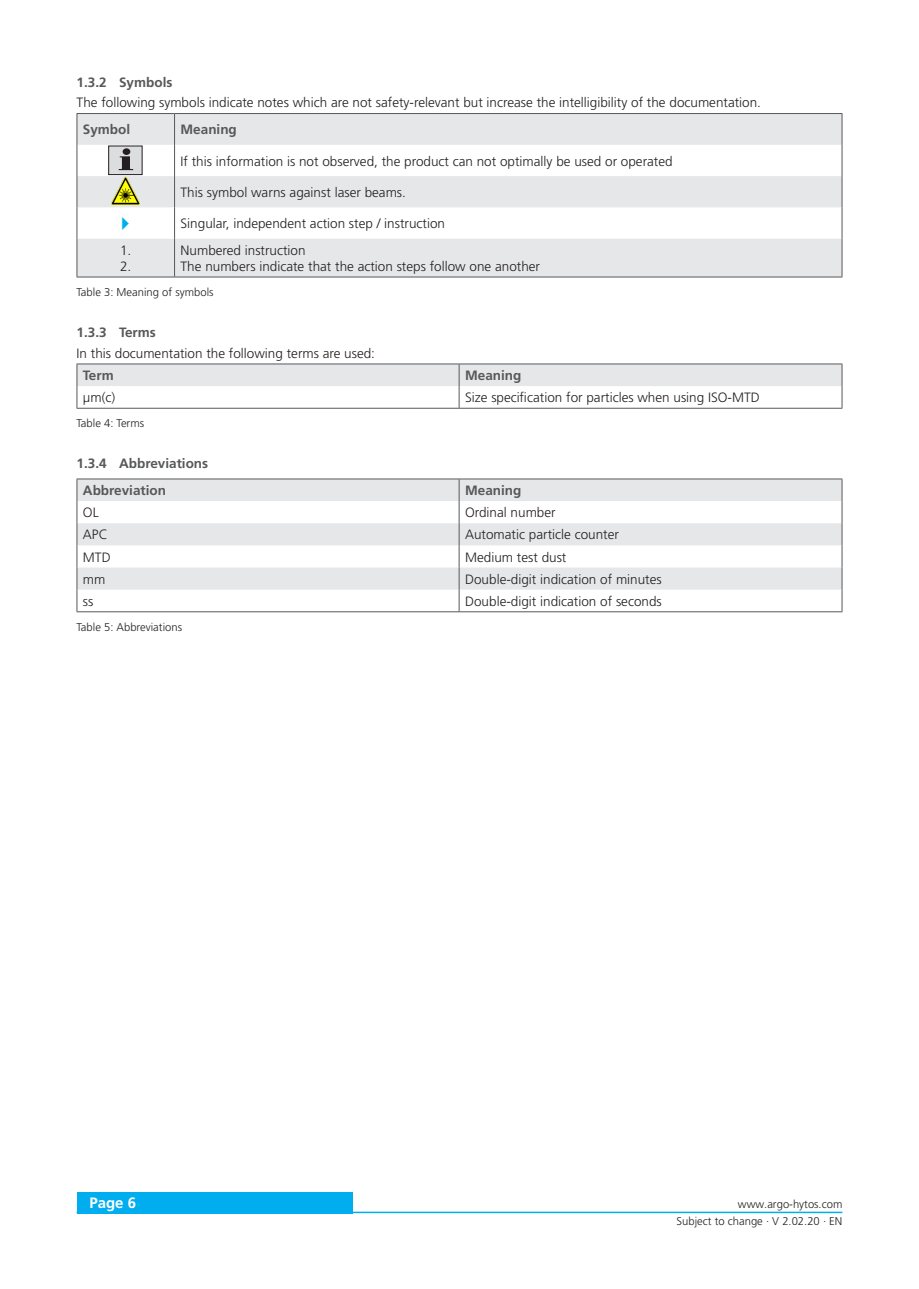
<style>
.page{position:relative;width:919px;height:1289px;background:#fff}
.page>*{position:absolute;margin:0;border:0;box-sizing:border-box;transform-origin:0 0}
.t1{font:700 15px "Frutiger LT Pro";color:#fff}
._06_Copytext{font:300 13.5px/16.2px "Frutiger LT Pro";color:#231f20}
._05_Subline_Copytext{font:700 13.5px "Frutiger LT Pro";color:#57585a}
.Überschrift_3{font:700 13.5px "Frutiger LT Pro";color:#57585a}
._08_Legend{font:300 11.25px "Frutiger LT Pro";color:#231f20}
</style>
<div class="page">
<div style="left:77px;top:1191px;width:275px;height:22px;background:#00aeef"></div>
<hr style="left:77px;top:1211px;width:765px;height:2px;background:#00aeef">
<svg style="left:78px;top:114px;width:763px;height:163px;fill:#e6e7e9"></svg>
<hr style="left:77px;top:113px;width:97px;height:1px;background:#57585a">
<hr style="left:77px;top:114px;width:1px;height:31px;background:#57585a">
<hr style="left:174px;top:113px;width:668px;height:1px;background:#57585a">
<hr style="left:174px;top:114px;width:1px;height:31px;background:#57585a">
<hr style="left:841px;top:114px;width:1px;height:31px;background:#57585a">
<hr style="left:77px;top:145px;width:1px;height:31px;background:#57585a">
<hr style="left:174px;top:145px;width:1px;height:31px;background:#57585a">
<hr style="left:841px;top:145px;width:1px;height:31px;background:#57585a">
<hr style="left:77px;top:176px;width:1px;height:31px;background:#57585a">
<hr style="left:174px;top:176px;width:1px;height:31px;background:#57585a">
<hr style="left:841px;top:176px;width:1px;height:31px;background:#57585a">
<hr style="left:77px;top:207px;width:1px;height:32px;background:#57585a">
<hr style="left:174px;top:207px;width:1px;height:32px;background:#57585a">
<hr style="left:841px;top:207px;width:1px;height:32px;background:#57585a">
<hr style="left:77px;top:239px;width:1px;height:38px;background:#57585a">
<hr style="left:174px;top:239px;width:1px;height:38px;background:#57585a">
<hr style="left:841px;top:239px;width:1px;height:38px;background:#57585a">
<hr style="left:77px;top:277px;width:97px;height:1px;background:#57585a">
<hr style="left:174px;top:277px;width:668px;height:1px;background:#57585a">
<hr style="left:77px;top:363px;width:382px;height:1px;background:#57585a">
<hr style="left:459px;top:363px;width:383px;height:1px;background:#57585a">
<hr style="left:77px;top:408px;width:382px;height:1px;background:#57585a">
<hr style="left:459px;top:408px;width:383px;height:1px;background:#57585a">
<svg style="left:77px;top:364px;width:765px;height:44px"></svg>
<svg style="left:78px;top:479px;width:763px;height:110px;fill:#e6e7e9"></svg>
<hr style="left:77px;top:478px;width:382px;height:1px;background:#57585a">
<hr style="left:459px;top:478px;width:383px;height:1px;background:#57585a">
<svg style="left:77px;top:479px;width:1px;height:132px"></svg>
<svg style="left:458px;top:479px;width:1px;height:132px"></svg>
<svg style="left:841px;top:479px;width:1px;height:132px"></svg>
<hr style="left:77px;top:611px;width:382px;height:1px;background:#57585a">
<hr style="left:459px;top:611px;width:383px;height:1px;background:#57585a">
<img style="left:112px;top:177px;width:27px;height:28px">
<div style="left:109px;top:146px;width:33px;height:29px;background:#dcdddf"></div>
<div style="left:108px;top:146px;width:34px;height:29px;border:1px solid #231f20"></div>
<div style="left:123px;top:148px;width:7px;height:7px;background:#231f20;border-radius:50%"></div>
<svg style="left:119px;top:156px;width:14px;height:14px"></svg>
<svg style="left:122px;top:217px;width:7px;height:13px"></svg>
<p class="Überschrift_3" style="left:77px;top:74px;width:97px">1.3.2 Symbols</p>
<p class="_06_Copytext" style="left:77px;top:94px;width:686px">The following symbols indicate notes which are not safety-relevant but increase the intelligibility of the documentation.</p>
<p class="_05_Subline_Copytext" style="left:83px;top:122px;width:49px">Symbol</p>
<p class="_05_Subline_Copytext" style="left:180px;top:122px;width:58px">Meaning</p>
<p class="_06_Copytext" style="left:180px;top:153px;width:493px">If this information is not observed, the product can not optimally be used or operated</p>
<p class="_06_Copytext" style="left:180px;top:184px;width:227px">This symbol warns against laser beams.</p>
<p class="_06_Copytext" style="left:180px;top:215px;width:266px">Singular, independent action step / instruction</p>
<p class="_06_Copytext" style="left:120px;top:242px;width:13px">1.<br>2.</p>
<p class="_06_Copytext" style="left:180px;top:242px;width:127px">Numbered instruction</p>
<p class="_06_Copytext" style="left:180px;top:258px;width:361px">The numbers indicate that the action steps follow one another</p>
<p class="_08_Legend" style="left:77px;top:285px;width:138px">Table 3: Meaning of symbols</p>
<p class="Überschrift_3" style="left:77px;top:324px;width:81px">1.3.3 Terms</p>
<p class="_06_Copytext" style="left:77px;top:345px;width:300px">In this documentation the following terms are used:</p>
<p class="_05_Subline_Copytext" style="left:83px;top:367px;width:32px">Term</p>
<p class="_05_Subline_Copytext" style="left:465px;top:367px;width:58px">Meaning</p>
<p class="_06_Copytext" style="left:83px;top:389px;width:34px">µm(c)</p>
<p class="_06_Copytext" style="left:465px;top:389px;width:296px">Size specification for particles when using ISO-MTD</p>
<p class="_08_Legend" style="left:77px;top:417px;width:69px">Table 4: Terms</p>
<p class="Überschrift_3" style="left:77px;top:455px;width:133px">1.3.4 Abbreviations</p>
<p class="_05_Subline_Copytext" style="left:83px;top:482px;width:85px">Abbreviation</p>
<p class="_05_Subline_Copytext" style="left:465px;top:482px;width:58px">Meaning</p>
<p class="_06_Copytext" style="left:83px;top:504px;width:17px">OL</p>
<p class="_06_Copytext" style="left:465px;top:504px;width:92px">Ordinal number</p>
<p class="_06_Copytext" style="left:83px;top:526px;width:26px">APC</p>
<p class="_06_Copytext" style="left:465px;top:526px;width:155px">Automatic particle counter</p>
<p class="_06_Copytext" style="left:83px;top:549px;width:29px">MTD</p>
<p class="_06_Copytext" style="left:465px;top:549px;width:103px">Medium test dust</p>
<p class="_06_Copytext" style="left:83px;top:571px;width:24px">mm</p>
<p class="_06_Copytext" style="left:465px;top:571px;width:198px">Double-digit indication of minutes</p>
<p class="_06_Copytext" style="left:83px;top:593px;width:12px">ss</p>
<p class="_06_Copytext" style="left:465px;top:593px;width:198px">Double-digit indication of seconds</p>
<p class="_08_Legend" style="left:77px;top:621px;width:107px">Table 5: Abbreviations</p>
<p class="t1" style="left:89px;top:1194px;width:48px">Page 6</p>
<p class="_08_Legend" style="left:738px;top:1197px;width:106px">www.argo-hytos.com</p>
<p class="_08_Legend" style="left:676px;top:1214px;width:167px">Subject to change · V 2.02.20 · EN</p>
</div>
